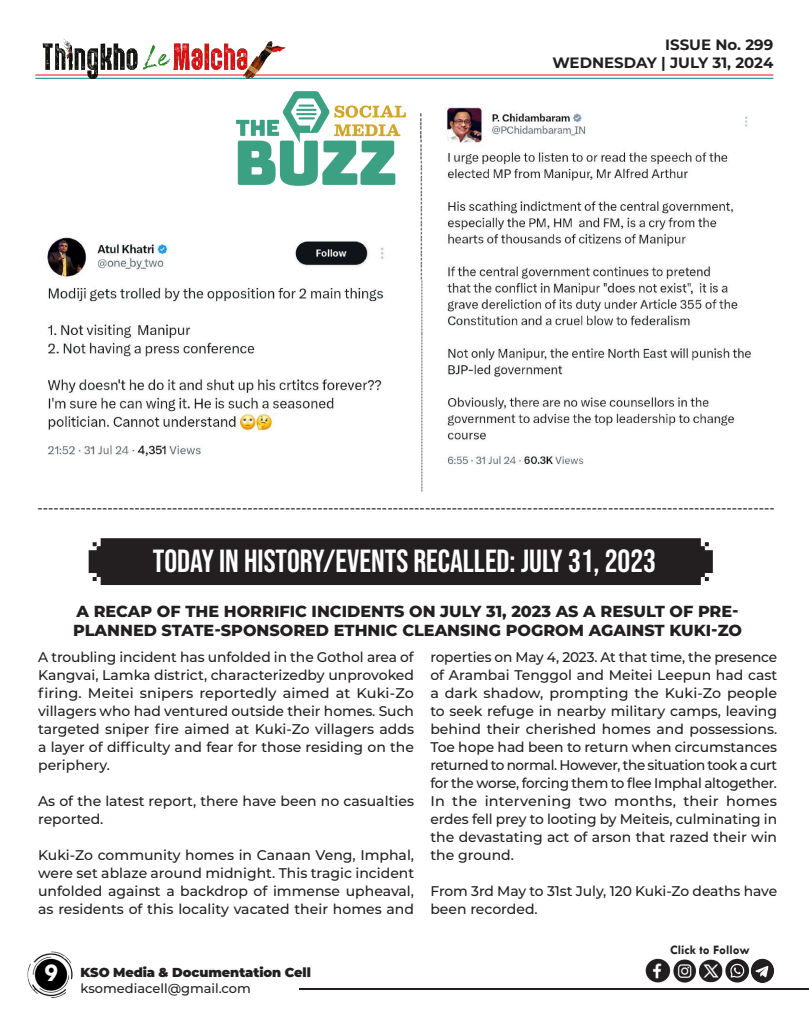
<style>
.page{position:relative;width:810px;height:1013px;background:#fff}
.page>*{position:absolute;margin:0;border:0;box-sizing:border-box;transform-origin:0 0}
.t1{font:32px "Bebas Neue";color:#fff}
.t2{font:700 26px "Tw Cen";color:#fff}
.t3{font:800 16px/19.2px "Montserrat";color:#231f20}
.t4{font:700 15px/18px "Montserrat";color:#231f20;text-align:right}
.t5{font:500 14px/18px "Montserrat";color:#231f20;text-align:justify}
.t6{font:900 13px "Montserrat";letter-spacing:-.005em;color:#231f20}
.t7{font:500 13px "Montserrat";color:#231f20}
.t8{font:700 13px "Tw Cen";color:#231f20}
.t9{font:500 7.8px "Montserrat";color:#231f20}
.s1{font-size:9.7px}
.s2{font-size:10.8px}
.s3{font-size:11.7px}
.s4{font-size:11.4px}
</style>
<div class="page">
<hr style="left:299px;top:988px;width:509px;height:1px;background:#231f20">
<img style="left:27px;top:951px;width:46px;height:47px">
<hr style="left:35px;top:74px;width:738px;height:1px;background:#ff002d">
<hr style="left:35px;top:78px;width:738px;height:1px;background:#00848b">
<img style="left:35px;top:38px;width:254px;height:41px">
<img style="left:645px;top:958px;width:129px;height:25px">
<div style="left:89px;top:538px;width:624px;height:47px;background:#231f20"></div>
<img style="left:237px;top:91px;width:168px;height:94px">
<img style="left:447px;top:107px;width:304px;height:358px">
<img style="left:47px;top:237px;width:337px;height:220px">
<p class="t4" style="left:552px;top:35px;width:222px">ISSUE No. 299<br>WEDNESDAY | JULY 31, 2024</p>
<p class="t9" style="left:416px;top:492px;width:380px;rotate:-90deg">-----------------------------------------------------------------------<span class="s1">--------------------------------</span><span class="s2">-----</span><span class="s3">--</span><span class="s4">----</span></p>
<p class="t5" style="left:775px;top:519px;width:739px;rotate:-180deg">-----------------------------------------------------------------------------------------------------------------------------------------</p>
<h1 class="t1" style="left:153px;top:542px;width:505px">TODAY IN HISTORY/EVENTS RECALLED: JULY 31, 2023</h1>
<p class="t3" style="left:73px;top:600px;width:671px">A RECAP OF THE HORRIFIC INCIDENTS ON JULY 31, 2023 AS A RESULT OF PRE-<br>PLANNED STATE-SPONSORED ETHNIC CLEANSING POGROM AGAINST KUKI-ZO</p>
<p class="t5" style="left:430px;top:647px;width:348px">roperties on May 4, 2023. At that time, the presence of Arambai Tenggol and Meitei Leepun had cast a dark shadow, prompting the Kuki-Zo people to seek refuge in nearby military camps, leaving behind their cherished homes and possessions.<br>Toe hope had been to return when circumstances returned to normal. However, the situation took a curt for the worse, forcing them to flee Imphal altogether.<br>In the intervening two months, their homes erdes fell prey to looting by Meiteis, culminating in the devastating act of arson that razed their win the ground.</p>
<p class="t5" style="left:430px;top:881px;width:348px">From 3rd May to 31st July, 120 Kuki-Zo deaths have been recorded.</p>
<p class="t5" style="left:38px;top:647px;width:377px">A troubling incident has unfolded in the Gothol area of Kangvai, Lamka district, characterizedby unprovoked firing. Meitei snipers reportedly aimed at Kuki-Zo villagers who had ventured outside their homes. Such targeted sniper fire aimed at Kuki-Zo villagers adds a layer of difficulty and fear for those residing on the periphery.</p>
<p class="t5" style="left:38px;top:791px;width:377px">As of the latest report, there have been no casualties reported.</p>
<p class="t5" style="left:38px;top:845px;width:378px">Kuki-Zo community homes in Canaan Veng, Imphal, were set ablaze around midnight. This tragic incident unfolded against a backdrop of immense upheaval, as residents of this locality vacated their homes and</p>
<h2 class="t2" style="left:44px;top:957px;width:15px">9</h2>
<p class="t6" style="left:81px;top:962px;width:232px">KSO Media &amp; Documentation Cell</p>
<p class="t7" style="left:81px;top:978px;width:172px">ksomediacell@gmail.com</p>
<p class="t8" style="left:670px;top:942px;width:81px">Click to Follow</p>
</div>
